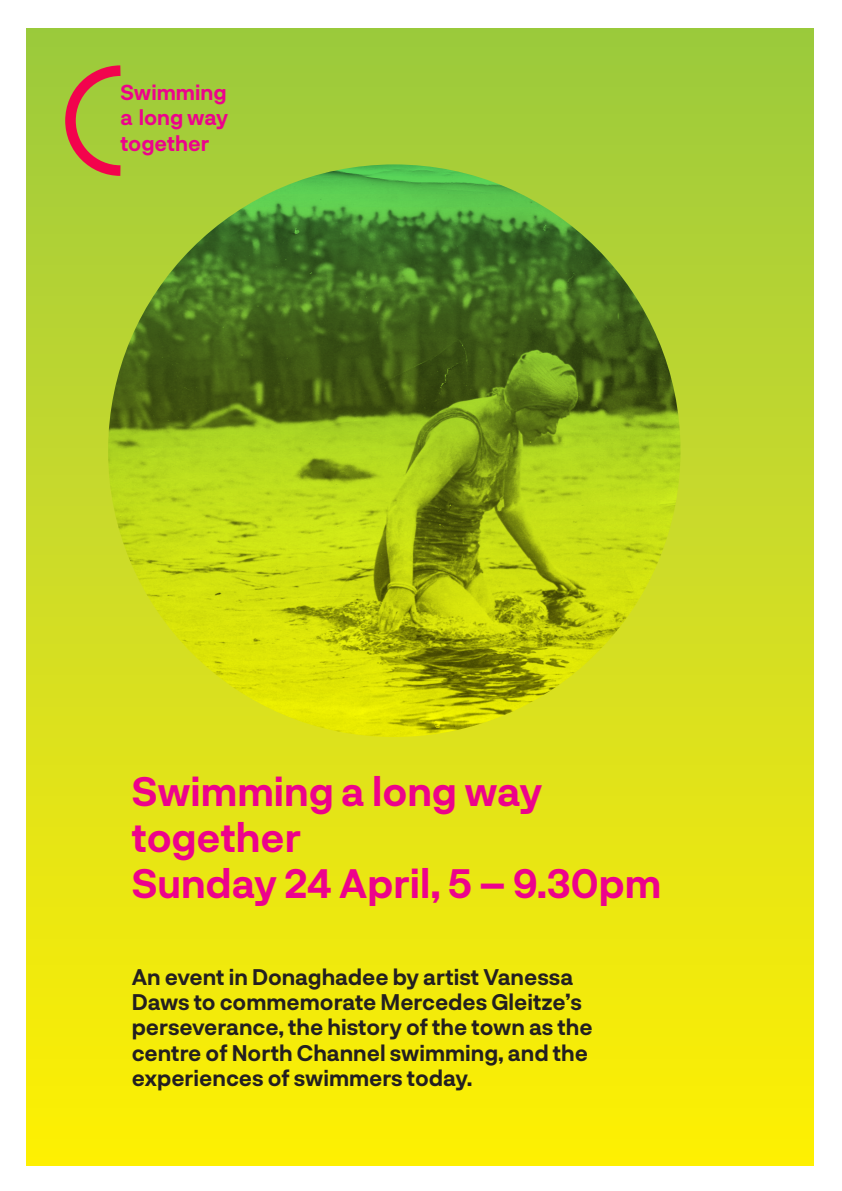
<style>
.page{position:relative;width:842px;height:1191px;background:#fff}
.page>*{position:absolute;margin:0;border:0;box-sizing:border-box;transform-origin:0 0}
.t1{font:700 40px "Neurial Grotesk";color:#ed028c}
.t2{font:700 22px/25.4px "Neurial Grotesk";color:#231f20}
.t3{font:700 21px "Neurial Grotesk";color:#ed028c}
</style>
<div class="page">
<div style="left:26px;top:28px;width:788px;height:1137px;background:linear-gradient(to bottom,#9cc942,#fff004)"></div>
<svg style="left:63px;top:63px;width:59px;height:115px"></svg>
<img style="left:108px;top:164px;width:572px;height:573px;border-radius:286px">
<p class="t3" style="left:120px;top:77px;width:108px">Swimming</p>
<p class="t3" style="left:120px;top:103px;width:109px">a long way</p>
<p class="t3" style="left:120px;top:128px;width:90px">together</p>
<p class="t1" style="left:132px;top:762px;width:412px">Swimming a long way</p>
<p class="t1" style="left:132px;top:808px;width:171px">together</p>
<p class="t1" style="left:132px;top:854px;width:531px">Sunday 24 April, 5 – 9.30pm</p>
<p class="t2" style="left:132px;top:962px;width:462px">An event in Donaghadee by artist Vanessa Daws to commemorate Mercedes Gleitze’s perseverance, the history of the town as the centre of North Channel swimming, and the experiences of swimmers today.</p>
</div>
